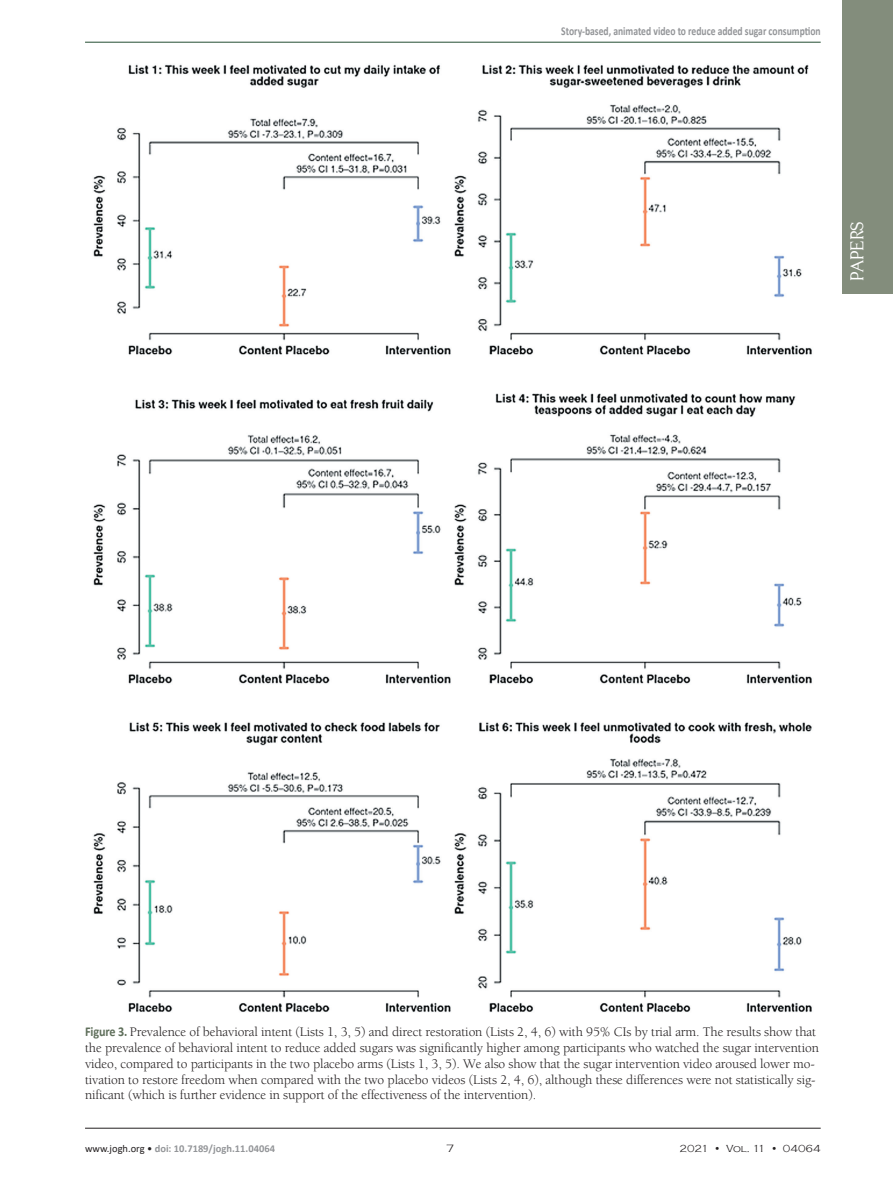
<style>
.page{position:relative;width:893px;height:1191px;background:#fff}
.page>*{position:absolute;margin:0;border:0;box-sizing:border-box;transform-origin:0 0}
.t1{font:18px "Centabel";color:#fff}
.potpisi_slike{font:13.5px/15.8px "Berkeley Std";letter-spacing:-.01em;color:#231f20}
.t2{font:700 12px "Calibri";color:#939598;scale:.8 1}
.t3{font:300 10.95px "Copperplate Gothic";color:#231f20}
.t4{font:700 10.5px "Calibri";color:#939598}
.t5{font:300 10.5px "Copperplate Gothic";color:#231f20}
.s1{font-family:"Calibri";font-weight:700;color:#5f6f5b}
.s2{font-weight:400;color:#231f20}
</style>
<div class="page">
<hr style="left:85px;top:1128px;width:736px;height:1px;background:#231f20">
<hr style="left:85px;top:42px;width:736px;height:1px;background:#244d32">
<div style="left:842px;top:0;width:51px;height:293px;background:#838d7c"></div>
<img style="left:93px;top:64px;width:719px;height:949px">
<p class="t2" style="left:561px;top:22px;width:326px">Story-based, animated video to reduce added sugar consumption</p>
<h1 class="t1" style="left:846px;top:281px;width:61px;rotate:-90deg">PAPERS</h1>
<p class="potpisi_slike" style="left:85px;top:1024px;width:735px"><span class="s1">Figure 3.</span> Prevalence of behavioral intent (Lists 1, 3, 5) and direct restoration (Lists 2, 4, 6) with 95% CIs by trial arm. The results show that the prevalence of behavioral intent to reduce added sugars was significantly higher among participants who watched the sugar intervention video, compared to participants in the two placebo arms (Lists 1, 3, 5). We also show that the sugar intervention video aroused lower mo&shy;tivation to restore freedom when compared with the two placebo videos (Lists 2, 4, 6), although these differences were not statistically sig&shy;nificant (which is further evidence in support of the effectiveness of the intervention).</p>
<p class="t4" style="left:85px;top:1141px;width:191px"><span class="s2">www.jogh.org •</span> doi: 10.7189/jogh.11.04064</p>
<p class="t3" style="left:447px;top:1142px;width:9px">7</p>
<p class="t5" style="left:679px;top:1142px;width:143px">2021 • Vol. 11 • 04064</p>
</div>
